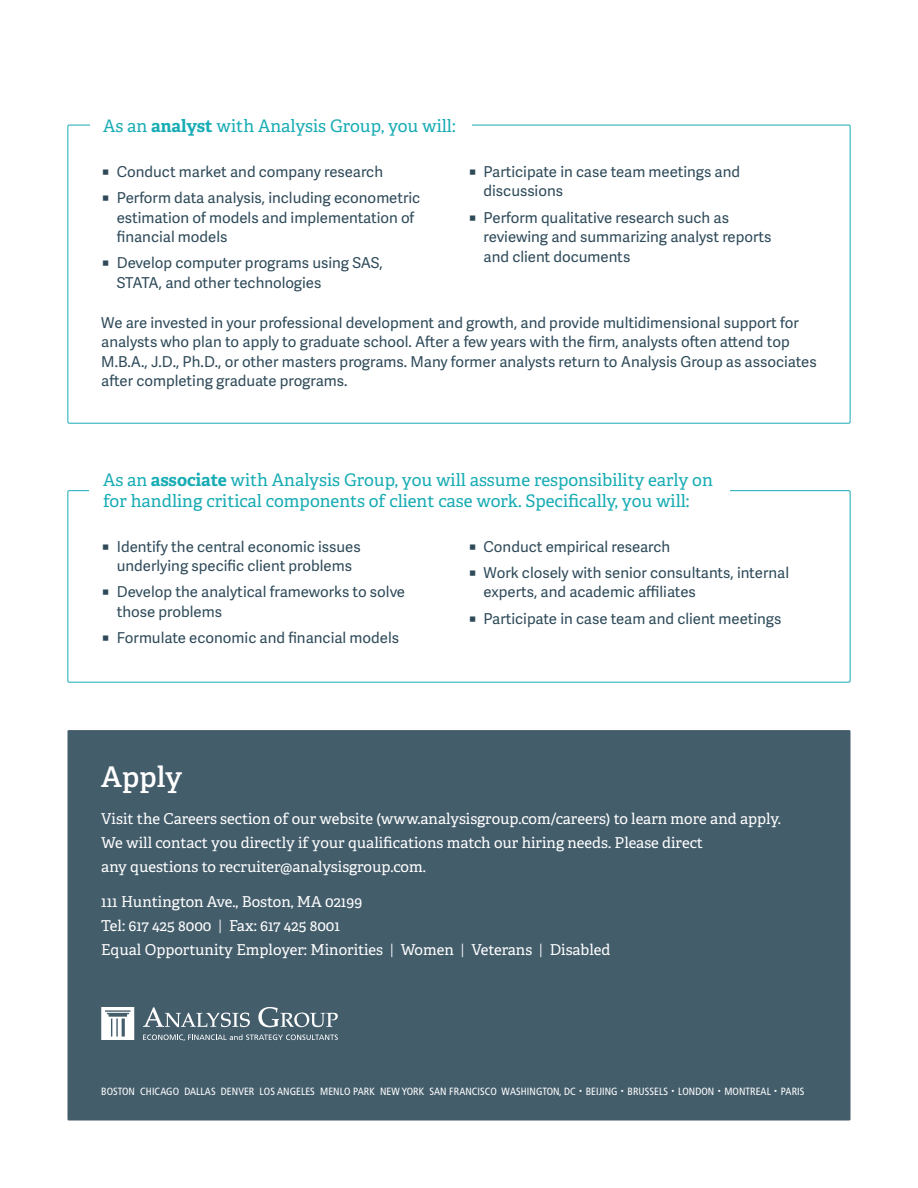
<style>
.page{position:relative;width:918px;height:1188px;background:#fff}
.page>*{position:absolute;margin:0;border:0;box-sizing:border-box;transform-origin:0 0}
.t1{font:600 28.5px "Adelle";color:#fff}
.Body{font:17.25px/21px "Adelle";color:#18acb4}
.Body-2{font:15px/19.5px "Adelle Sans";color:#2e4a59}
.Body-3{font:15px/24px "Adelle";color:#fff}
.Boilerplate__Body{font:condensed 10.5px "Frutiger LT Pro";letter-spacing:.005em;color:#fff}
.s1{font-weight:700}
.s2{font-weight:300}
.s3{font-size:6px}
</style>
<div class="page">
<div style="left:68px;top:730px;width:782px;height:390px;background:#445d6b"></div>
<svg style="left:143px;top:1034px;width:195px;height:7px"></svg>
<svg style="left:143px;top:1007px;width:107px;height:20px"></svg>
<svg style="left:258px;top:1007px;width:80px;height:20px"></svg>
<svg style="left:101px;top:1007px;width:33px;height:33px"></svg>
<p class="Body" style="left:103px;top:115px;width:354px">As an <span class="s1">analyst</span> with Analysis Group, you will:</p>
<p class="Body-2" style="left:101px;top:161px;width:283px">Q Conduct market and company research</p>
<p class="Body-2" style="left:117px;top:188px;width:305px;text-indent:-16px">Q Perform data analysis, including econometric estimation of models and implementation of financial models</p>
<p class="Body-2" style="left:117px;top:253px;width:268px;text-indent:-16px">Q Develop computer programs using SAS,<br>STATA, and other technologies</p>
<p class="Body-2" style="left:484px;top:161px;width:258px;text-indent:-16px">Q Participate in case team meetings and discussions</p>
<p class="Body-2" style="left:484px;top:207px;width:290px;text-indent:-16px">Q Perform qualitative research such as reviewing and summarizing analyst reports and client documents</p>
<p class="Body-2" style="left:101px;top:312px;width:717px">We are invested in your professional development and growth, and provide multidimensional support for analysts who plan to apply to graduate school. After a few years with the firm, analysts often attend top M.B.A., J.D., Ph.D., or other masters programs. Many former analysts return to Analysis Group as associates after completing graduate programs.</p>
<p class="Body" style="left:103px;top:470px;width:611px">As an <span class="s1">associate</span> with Analysis Group, you will assume responsibility early on for handling critical components of client case work. Specifically, you will:</p>
<p class="Body-2" style="left:101px;top:536px;width:261px;text-align:center">Q Identify the central economic issues underlying specific client problems</p>
<p class="Body-2" style="left:117px;top:582px;width:290px;text-indent:-16px">Q Develop the analytical frameworks to solve those problems</p>
<p class="Body-2" style="left:101px;top:628px;width:299px">Q Formulate economic and financial models</p>
<p class="Body-2" style="left:468px;top:536px;width:204px">Q Conduct empirical research</p>
<p class="Body-2" style="left:484px;top:562px;width:307px;text-indent:-16px">Q Work closely with senior consultants, internal experts, and academic affiliates</p>
<p class="Body-2" style="left:468px;top:608px;width:315px">Q Participate in case team and client meetings</p>
<p class="t1" style="left:101px;top:759px;width:82px">Apply</p>
<p class="Body-3" style="left:101px;top:807px;width:681px">Visit the Careers section of our website (www.analysisgroup.com/careers) to learn more and apply.<br>We will contact you directly if your qualifications match our hiring needs. Please direct<br>any questions to recruiter@analysisgroup.com.</p>
<p class="Body-3" style="left:101px;top:890px;width:263px">111 Huntington Ave., Boston, MA 02199</p>
<p class="Body-3" style="left:101px;top:914px;width:240px">Tel: 617 425 8000 <span class="s2">|</span> Fax: 617 425 8001</p>
<p class="Body-3" style="left:101px;top:938px;width:511px">Equal Opportunity Employer: Minorities <span class="s2">|</span> Women <span class="s2">|</span> Veterans <span class="s2">|</span> Disabled</p>
<p class="Boilerplate__Body" style="left:101px;top:1085px;width:705px">BOSTON CHICAGO DALLAS DENVER LOS ANGELES MENLO PARK NEW YORK SAN FRANCISCO WASHINGTON, DC <span class="s3">•</span> BEIJING <span class="s3">•</span> BRUSSELS <span class="s3">•</span> LONDON <span class="s3">•</span> MONTREAL <span class="s3">•</span> PARIS</p>
</div>
